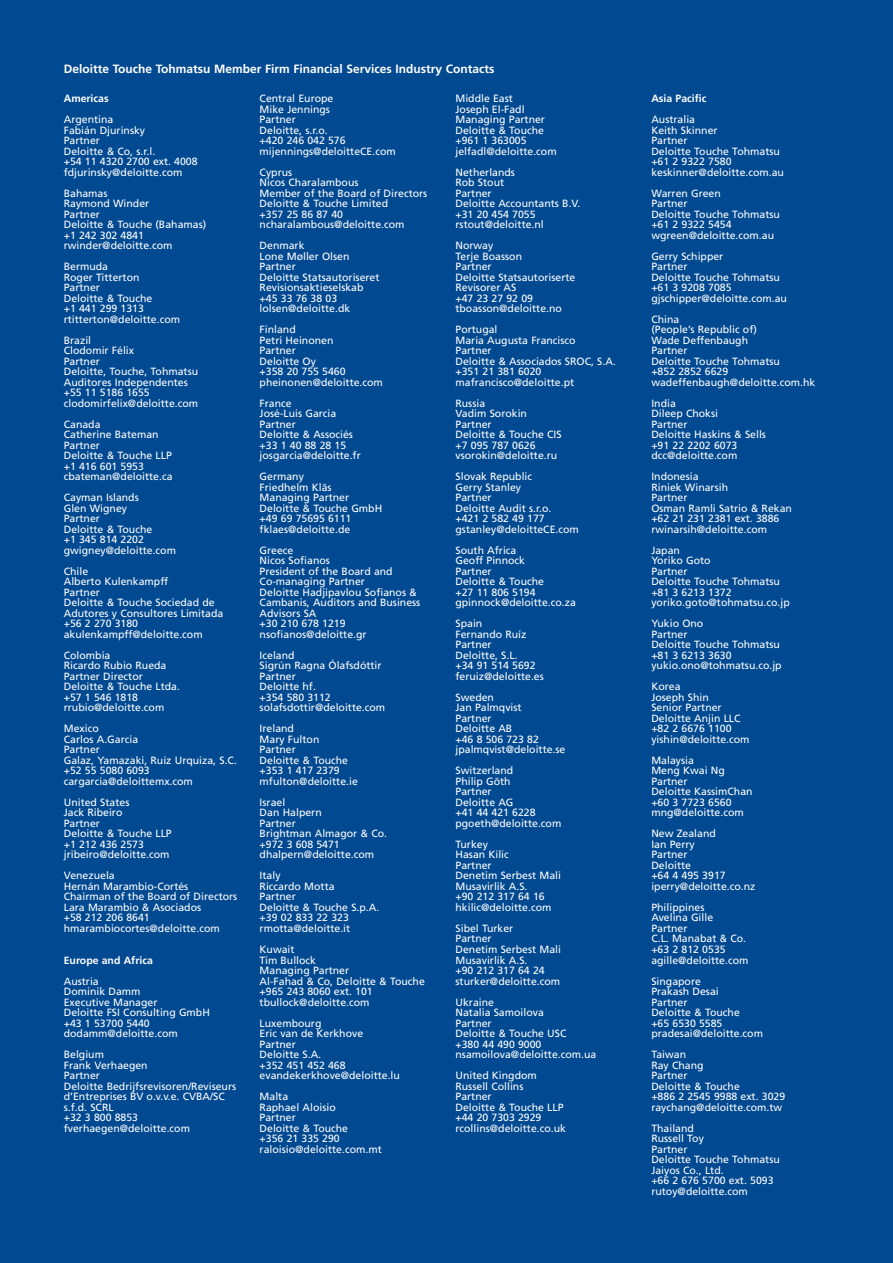
<style>
.page{position:relative;width:893px;height:1263px;background:#014990}
.page>*{position:absolute;margin:0;border:0;box-sizing:border-box;transform-origin:0 0}
.t1{font:700 12px "Frutiger";color:#fff}
.t2{font:10.5px/10.5px "Frutiger";color:#fff}
.t3{font:700 10.5px "Frutiger";color:#fff}
</style>
<div class="page">
<p class="t1" style="left:64px;top:64px;width:432px">Deloitte Touche Tohmatsu Member Firm Financial Services Industry Contacts</p>
<p class="t3" style="left:64px;top:94px;width:46px">Americas</p>
<p class="t2" style="left:64px;top:115px;width:135px">Argentina<br>Fabián Djurinsky<br>Partner<br>Deloitte &amp; Co, s.r.l.<br>+54 11 4320 2700 ext. 4008 fdjurinsky@deloitte.com</p>
<p class="t2" style="left:64px;top:189px;width:144px">Bahamas<br>Raymond Winder<br>Partner<br>Deloitte &amp; Touche (Bahamas) +1 242 302 4841 rwinder@deloitte.com</p>
<p class="t2" style="left:64px;top:262px;width:118px">Bermuda<br>Roger Titterton<br>Partner<br>Deloitte &amp; Touche<br>+1 441 299 1313 rtitterton@deloitte.com</p>
<p class="t2" style="left:64px;top:336px;width:136px">Brazil<br>Clodomir Félix<br>Partner<br>Deloitte, Touche, Tohmatsu<br>Auditores Independentes +55 11 5186 1655 clodomirfelix@deloitte.com</p>
<p class="t2" style="left:64px;top:420px;width:110px">Canada<br>Catherine Bateman<br>Partner<br>Deloitte &amp; Touche LLP +1 416 601 5953 cbateman@deloitte.ca</p>
<p class="t2" style="left:64px;top:493px;width:114px">Cayman Islands<br>Glen Wigney<br>Partner<br>Deloitte &amp; Touche<br>+1 345 814 2202 gwigney@deloitte.com</p>
<p class="t2" style="left:64px;top:567px;width:161px">Chile<br>Alberto Kulenkampff<br>Partner<br>Deloitte &amp; Touche Sociedad de<br>Adutores y Consultores Limitada +56 2 270 3180 akulenkampff@deloitte.com</p>
<p class="t2" style="left:64px;top:651px;width:118px">Colombia<br>Ricardo Rubio Rueda<br>Partner Director<br>Deloitte &amp; Touche Ltda. +57 1 546 1818 rrubio@deloitte.com</p>
<p class="t2" style="left:64px;top:724px;width:175px">Mexico<br>Carlos A.Garcia<br>Partner<br>Galaz, Yamazaki, Ruiz Urquiza, S.C. +52 55 5080 6093 cargarcia@deloittemx.com</p>
<p class="t2" style="left:64px;top:798px;width:110px">United States<br>Jack Ribeiro<br>Partner<br>Deloitte &amp; Touche LLP +1 212 436 2573 jribeiro@deloitte.com</p>
<p class="t2" style="left:64px;top:871px;width:175px">Venezuela<br>Hernán Marambio-Cortés<br>Chairman of the Board of Directors<br>Lara Marambio &amp; Asociados<br>+58 212 206 8641 hmarambiocortes@deloitte.com</p>
<p class="t3" style="left:64px;top:956px;width:91px">Europe and Africa</p>
<p class="t2" style="left:64px;top:976px;width:148px">Austria<br>Dominik Damm<br>Executive Manager<br>Deloitte FSI Consulting GmbH +43 1 53700 5440 dodamm@deloitte.com</p>
<p class="t2" style="left:64px;top:1050px;width:174px">Belgium<br>Frank Verhaegen<br>Partner<br>Deloitte Bedrijfsrevisoren/Reviseurs d’Entreprises BV o.v.v.e. CVBA/SC s.f.d. SCRL<br>+32 3 800 8853 fverhaegen@deloitte.com</p>
<p class="t2" style="left:260px;top:94px;width:138px">Central Europe<br>Mike Jennings<br>Partner<br>Deloitte, s.r.o.<br>+420 246 042 576 mijennings@deloitteCE.com</p>
<p class="t2" style="left:260px;top:168px;width:169px">Cyprus<br>Nicos Charalambous<br>Member of the Board of Directors<br>Deloitte &amp; Touche Limited<br>+357 25 86 87 40 ncharalambous@deloitte.com</p>
<p class="t2" style="left:260px;top:241px;width:121px">Denmark<br>Lone Møller Olsen<br>Partner<br>Deloitte Statsautoriseret<br>Revisionsaktieselskab +45 33 76 38 03 lolsen@deloitte.dk</p>
<p class="t2" style="left:260px;top:325px;width:125px">Finland<br>Petri Heinonen<br>Partner<br>Deloitte Oy<br>+358 20 755 5460 pheinonen@deloitte.com</p>
<p class="t2" style="left:260px;top:399px;width:103px">France<br>José-Luis Garcia<br>Partner<br>Deloitte &amp; Associés +33 1 40 88 28 15 josgarcia@deloitte.fr</p>
<p class="t2" style="left:260px;top:472px;width:124px">Germany<br>Friedhelm Kläs<br>Managing Partner<br>Deloitte &amp; Touche GmbH +49 69 75695 6111 fklaes@deloitte.de</p>
<p class="t2" style="left:260px;top:546px;width:162px">Greece<br>Nicos Sofianos<br>President of the Board and<br>Co-managing Partner<br>Deloitte Hadjipavlou Sofianos &amp;<br>Cambanis, Auditors and Business<br>Advisors SA<br>+30 210 678 1219 nsofianos@deloitte.gr</p>
<p class="t2" style="left:260px;top:651px;width:127px">Iceland<br>Sigrún Ragna Ólafsdóttir<br>Partner<br>Deloitte hf.<br>+354 580 3112 solafsdottir@deloitte.com</p>
<p class="t2" style="left:260px;top:724px;width:100px">Ireland<br>Mary Fulton<br>Partner<br>Deloitte &amp; Touche +353 1 417 2379 mfulton@deloitte.ie</p>
<p class="t2" style="left:260px;top:798px;width:129px">Israel<br>Dan Halpern<br>Partner<br>Brightman Almagor &amp; Co. +972 3 608 5471 dhalpern@deloitte.com</p>
<p class="t2" style="left:260px;top:871px;width:121px">Italy<br>Riccardo Motta<br>Partner<br>Deloitte &amp; Touche S.p.A. +39 02 833 22 323 rmotta@deloitte.it</p>
<p class="t2" style="left:260px;top:945px;width:167px">Kuwait<br>Tim Bullock<br>Managing Partner<br>Al-Fahad &amp; Co, Deloitte &amp; Touche +965 243 8060 ext. 101 tbullock@deloitte.com</p>
<p class="t2" style="left:260px;top:1018px;width:142px">Luxembourg<br>Eric van de Kerkhove<br>Partner<br>Deloitte S.A.<br>+352 451 452 468 evandekerkhove@deloitte.lu</p>
<p class="t2" style="left:260px;top:1092px;width:124px">Malta<br>Raphael Aloisio<br>Partner<br>Deloitte &amp; Touche<br>+356 21 335 290 raloisio@deloitte.com.mt</p>
<p class="t2" style="left:455px;top:94px;width:103px">Middle East<br>Joseph El-Fadl<br>Managing Partner<br>Deloitte &amp; Touche +961 1 363005 jelfadl@deloitte.com</p>
<p class="t2" style="left:455px;top:168px;width:127px">Netherlands<br>Rob Stout<br>Partner<br>Deloitte Accountants B.V. +31 20 454 7055 rstout@deloitte.nl</p>
<p class="t2" style="left:455px;top:241px;width:121px">Norway<br>Terje Boasson<br>Partner<br>Deloitte Statsautoriserte<br>Revisorer AS<br>+47 23 27 92 09 tboasson@deloitte.no</p>
<p class="t2" style="left:455px;top:325px;width:162px">Portugal<br>Maria Augusta Francisco<br>Partner<br>Deloitte &amp; Associados SROC, S.A. +351 21 381 6020 mafrancisco@deloitte.pt</p>
<p class="t2" style="left:455px;top:399px;width:108px">Russia<br>Vadim Sorokin<br>Partner<br>Deloitte &amp; Touche CIS +7 095 787 0626 vsorokin@deloitte.ru</p>
<p class="t2" style="left:455px;top:472px;width:125px">Slovak Republic<br>Gerry Stanley<br>Partner<br>Deloitte Audit s.r.o.<br>+421 2 582 49 177 gstanley@deloitteCE.com</p>
<p class="t2" style="left:455px;top:546px;width:122px">South Africa<br>Geoff Pinnock<br>Partner<br>Deloitte &amp; Touche<br>+27 11 806 5194 gpinnock@deloitte.co.za</p>
<p class="t2" style="left:455px;top:619px;width:90px">Spain<br>Fernando Ruíz<br>Partner<br>Deloitte, S.L.<br>+34 91 514 5692 feruiz@deloitte.es</p>
<p class="t2" style="left:455px;top:693px;width:111px">Sweden<br>Jan Palmqvist<br>Partner<br>Deloitte AB<br>+46 8 506 723 82 jpalmqvist@deloitte.se</p>
<p class="t2" style="left:455px;top:766px;width:107px">Switzerland<br>Philip Göth<br>Partner<br>Deloitte AG<br>+41 44 421 6228 pgoeth@deloitte.com</p>
<p class="t2" style="left:455px;top:840px;width:107px">Turkey<br>Hasan Kilic<br>Partner<br>Denetim Serbest Mali<br>Musavirlik A.S.<br>+90 212 317 64 16 hkilic@deloitte.com</p>
<p class="t2" style="left:455px;top:924px;width:107px">Sibel Turker<br>Partner<br>Denetim Serbest Mali<br>Musavirlik A.S.<br>+90 212 317 64 24 sturker@deloitte.com</p>
<p class="t2" style="left:455px;top:997px;width:142px">Ukraine<br>Natalia Samoilova<br>Partner<br>Deloitte &amp; Touche USC<br>+380 44 490 9000 nsamoilova@deloitte.com.ua</p>
<p class="t2" style="left:455px;top:1071px;width:112px">United Kingdom<br>Russell Collins<br>Partner<br>Deloitte &amp; Touche LLP +44 20 7303 2929 rcollins@deloitte.co.uk</p>
<p class="t3" style="left:651px;top:94px;width:57px">Asia Pacific</p>
<p class="t2" style="left:651px;top:115px;width:134px">Australia<br>Keith Skinner<br>Partner<br>Deloitte Touche Tohmatsu +61 2 9322 7580 keskinner@deloitte.com.au</p>
<p class="t2" style="left:651px;top:189px;width:130px">Warren Green<br>Partner<br>Deloitte Touche Tohmatsu +61 2 9322 5454 wgreen@deloitte.com.au</p>
<p class="t2" style="left:651px;top:252px;width:137px">Gerry Schipper<br>Partner<br>Deloitte Touche Tohmatsu +61 3 9208 7085 gjschipper@deloitte.com.au</p>
<p class="t2" style="left:651px;top:315px;width:165px">China<br>(People’s Republic of)<br>Wade Deffenbaugh<br>Partner<br>Deloitte Touche Tohmatsu<br>+852 2852 6629 wadeffenbaugh@deloitte.com.hk</p>
<p class="t2" style="left:651px;top:399px;width:116px">India<br>Dileep Choksi<br>Partner<br>Deloitte Haskins &amp; Sells +91 22 2202 6073 dcc@deloitte.com</p>
<p class="t2" style="left:651px;top:472px;width:142px">Indonesia<br>Riniek Winarsih<br>Partner<br>Osman Ramli Satrio &amp; Rekan +62 21 231 2381 ext. 3886 rwinarsih@deloitte.com</p>
<p class="t2" style="left:651px;top:546px;width:140px">Japan<br>Yoriko Goto<br>Partner<br>Deloitte Touche Tohmatsu +81 3 6213 1372 yoriko.goto@tohmatsu.co.jp</p>
<p class="t2" style="left:651px;top:619px;width:132px">Yukio Ono<br>Partner<br>Deloitte Touche Tohmatsu +81 3 6213 3630 yukio.ono@tohmatsu.co.jp</p>
<p class="t2" style="left:651px;top:682px;width:100px">Korea<br>Joseph Shin<br>Senior Partner<br>Deloitte Anjin LLC +82 2 6676 1100 yishin@deloitte.com</p>
<p class="t2" style="left:651px;top:756px;width:103px">Malaysia<br>Meng Kwai Ng<br>Partner<br>Deloitte KassimChan +60 3 7723 6560 mng@deloitte.com</p>
<p class="t2" style="left:651px;top:829px;width:106px">New Zealand<br>Ian Perry<br>Partner<br>Deloitte<br>+64 4 495 3917 iperry@deloitte.co.nz</p>
<p class="t2" style="left:651px;top:903px;width:99px">Philippines<br>Avelina Gille<br>Partner<br>C.L. Manabat &amp; Co. +63 2 812 0535 agille@deloitte.com</p>
<p class="t2" style="left:651px;top:976px;width:113px">Singapore<br>Prakash Desai<br>Partner<br>Deloitte &amp; Touche<br>+65 6530 5585 pradesai@deloitte.com</p>
<p class="t2" style="left:651px;top:1050px;width:135px">Taiwan<br>Ray Chang<br>Partner<br>Deloitte &amp; Touche<br>+886 2 2545 9988 ext. 3029 raychang@deloitte.com.tw</p>
<p class="t2" style="left:651px;top:1123px;width:130px">Thailand<br>Russell Toy<br>Partner<br>Deloitte Touche Tohmatsu<br>Jaiyos Co., Ltd.<br>+66 2 676 5700 ext. 5093 rutoy@deloitte.com</p>
</div>
